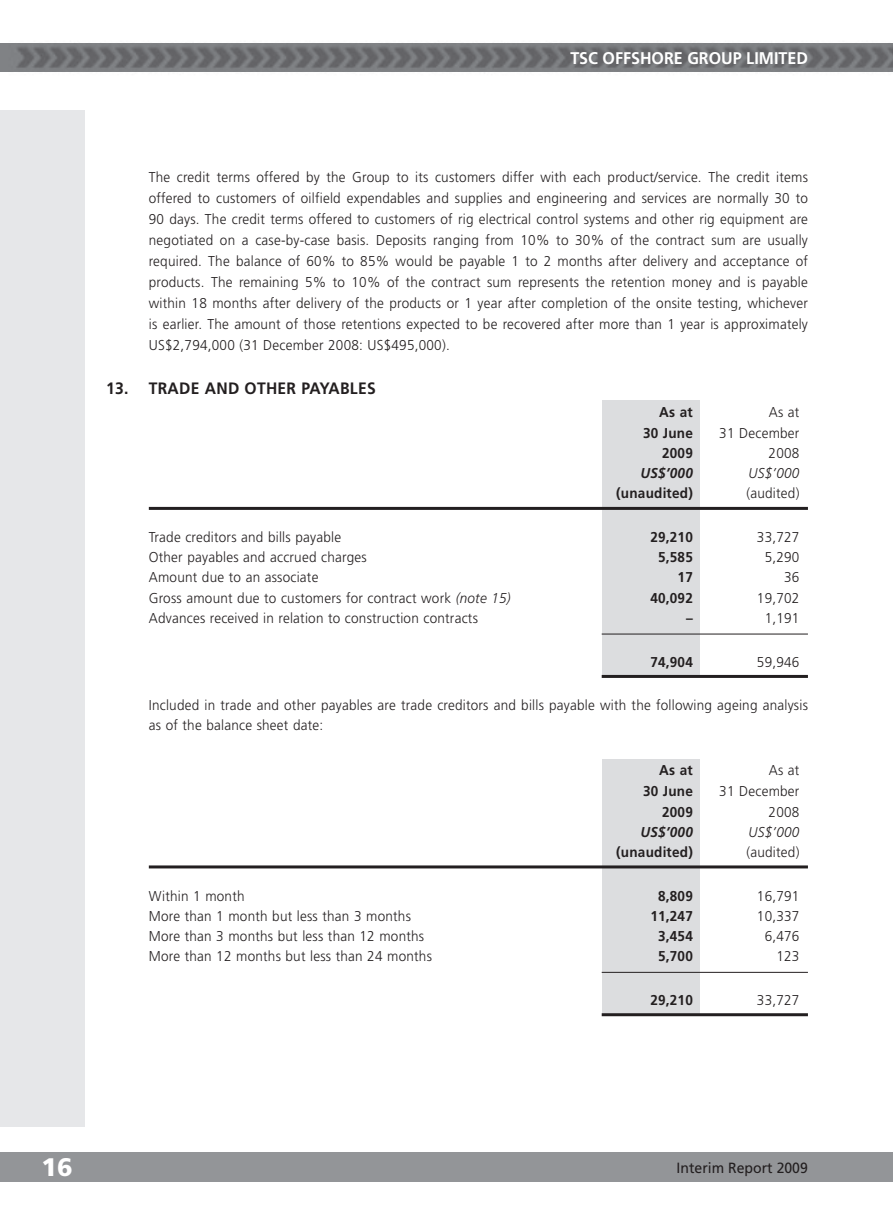
<style>
.page{position:relative;width:893px;height:1212px;background:#fff}
.page>*{position:absolute;margin:0;border:0;box-sizing:border-box;transform-origin:0 0}
.t1{font:900 25.35px "Frutiger LT Std";color:#fff}
.t2{font:700 16.95px "Frutiger LT Std";color:#fff;scale:.95 1}
.t3{font:700 16.5px "Frutiger LT Std";letter-spacing:.015em;color:#231f20;scale:.95 1}
.t4{font:14.85px "Frutiger LT Std";color:#231f20;scale:.95 1}
.t5{font:300 14.25px/21px "Frutiger LT Std";letter-spacing:.015em;color:#231f20;text-align:justify;scale:.95 1}
.t6{font:700 14.25px "Frutiger LT Std";letter-spacing:.015em;color:#231f20;scale:.95 1}
.t7{font:italic 700 14.25px "Frutiger LT Std";letter-spacing:.015em;color:#231f20;scale:.95 1}
.t8{font:italic 300 14.25px "Frutiger LT Std";letter-spacing:.015em;color:#231f20;scale:.95 1}
.s1{font-style:italic}
</style>
<div class="page">
<img style="left:0;top:44px;width:893px;height:27px">
<div style="left:0;top:111px;width:85px;height:1016px;background:#e6e7e9"></div>
<div style="left:0;top:1152px;width:893px;height:30px;background:#939598"></div>
<div style="left:602px;top:400px;width:97px;height:276px;background:#dcdddf"></div>
<hr style="left:149px;top:507px;width:659px;height:3px;background:#231f20">
<hr style="left:602px;top:634px;width:206px;height:1px;background:#231f20">
<hr style="left:602px;top:675px;width:206px;height:3px;background:#231f20">
<div style="left:602px;top:759px;width:97px;height:255px;background:#dcdddf"></div>
<hr style="left:149px;top:865px;width:659px;height:3px;background:#231f20">
<hr style="left:602px;top:972px;width:206px;height:1px;background:#231f20">
<hr style="left:602px;top:1013px;width:206px;height:3px;background:#231f20">
<p class="t2" style="left:570px;top:52px;width:252px">TSC OFFSHORE GROUP LIMITED</p>
<p class="t5" style="left:149px;top:168px;width:695px">The credit terms offered by the Group to its customers differ with each product/service. The credit items offered to customers of oilfield expendables and supplies and engineering and services are normally 30 to 90 days. The credit terms offered to customers of rig electrical control systems and other rig equipment are negotiated on a case-by-case basis. Deposits ranging from 10% to 30% of the contract sum are usually required. The balance of 60% to 85% would be payable 1 to 2 months after delivery and acceptance of products. The remaining 5% to 10% of the contract sum represents the retention money and is payable within 18 months after delivery of the products or 1 year after completion of the onsite testing, whichever is earlier. The amount of those retentions expected to be recovered after more than 1 year is approximately US$2,794,000 (31 December 2008: US$495,000).</p>
<p class="t3" style="left:106px;top:382px;width:285px">13. TRADE AND OTHER PAYABLES</p>
<p class="t6" style="left:659px;top:407px;width:37px">As at</p>
<p class="t5" style="left:769px;top:403px;width:34px">As at</p>
<p class="t6" style="left:643px;top:428px;width:54px">30 June</p>
<p class="t5" style="left:719px;top:424px;width:86px">31 December</p>
<p class="t6" style="left:662px;top:448px;width:34px">2009</p>
<p class="t5" style="left:769px;top:444px;width:34px">2008</p>
<p class="t7" style="left:640px;top:468px;width:57px">US$’000</p>
<p class="t8" style="left:748px;top:465px;width:55px">US$’000</p>
<p class="t6" style="left:616px;top:488px;width:82px">(unaudited)</p>
<p class="t5" style="left:746px;top:484px;width:57px">(audited)</p>
<p class="t5" style="left:149px;top:528px;width:204px">Trade creditors and bills payable</p>
<p class="t6" style="left:650px;top:532px;width:46px">29,210</p>
<p class="t5" style="left:757px;top:528px;width:46px">33,727</p>
<p class="t5" style="left:149px;top:548px;width:231px">Other payables and accrued charges</p>
<p class="t6" style="left:658px;top:552px;width:38px">5,585</p>
<p class="t5" style="left:765px;top:548px;width:38px">5,290</p>
<p class="t5" style="left:149px;top:568px;width:180px">Amount due to an associate</p>
<p class="t6" style="left:678px;top:572px;width:18px">17</p>
<p class="t5" style="left:784px;top:568px;width:18px">36</p>
<p class="t5" style="left:149px;top:589px;width:382px">Gross amount due to customers for contract work <span class="s1">(note 15)</span></p>
<p class="t6" style="left:650px;top:593px;width:46px">40,092</p>
<p class="t5" style="left:757px;top:589px;width:46px">19,702</p>
<p class="t5" style="left:149px;top:609px;width:348px">Advances received in relation to construction contracts</p>
<p class="t6" style="left:686px;top:613px;width:9px">–</p>
<p class="t5" style="left:765px;top:609px;width:38px">1,191</p>
<p class="t6" style="left:650px;top:656px;width:46px">74,904</p>
<p class="t5" style="left:757px;top:652px;width:46px">59,946</p>
<p class="t5" style="left:149px;top:696px;width:695px;line-height:20.2px">Included in trade and other payables are trade creditors and bills payable with the following ageing analysis as of the balance sheet date:</p>
<p class="t6" style="left:659px;top:765px;width:37px">As at</p>
<p class="t5" style="left:769px;top:761px;width:34px">As at</p>
<p class="t6" style="left:643px;top:786px;width:54px">30 June</p>
<p class="t5" style="left:719px;top:782px;width:86px">31 December</p>
<p class="t6" style="left:662px;top:806px;width:34px">2009</p>
<p class="t5" style="left:769px;top:802px;width:34px">2008</p>
<p class="t7" style="left:640px;top:827px;width:57px">US$’000</p>
<p class="t8" style="left:748px;top:823px;width:55px">US$’000</p>
<p class="t6" style="left:616px;top:847px;width:82px">(unaudited)</p>
<p class="t5" style="left:746px;top:843px;width:57px">(audited)</p>
<p class="t5" style="left:149px;top:886px;width:102px">Within 1 month</p>
<p class="t6" style="left:658px;top:890px;width:38px">8,809</p>
<p class="t5" style="left:757px;top:886px;width:46px">16,791</p>
<p class="t5" style="left:149px;top:907px;width:277px">More than 1 month but less than 3 months</p>
<p class="t6" style="left:650px;top:911px;width:46px">11,247</p>
<p class="t5" style="left:757px;top:907px;width:46px">10,337</p>
<p class="t5" style="left:149px;top:927px;width:291px">More than 3 months but less than 12 months</p>
<p class="t6" style="left:658px;top:931px;width:38px">3,454</p>
<p class="t5" style="left:765px;top:927px;width:38px">6,476</p>
<p class="t5" style="left:149px;top:947px;width:300px">More than 12 months but less than 24 months</p>
<p class="t6" style="left:658px;top:951px;width:38px">5,700</p>
<p class="t5" style="left:776px;top:947px;width:26px">123</p>
<p class="t6" style="left:650px;top:995px;width:46px">29,210</p>
<p class="t5" style="left:757px;top:991px;width:46px">33,727</p>
<h1 class="t1" style="left:42px;top:1158px;width:33px">16</h1>
<p class="t4" style="left:677px;top:1162px;width:140px">Interim Report 2009</p>
</div>
